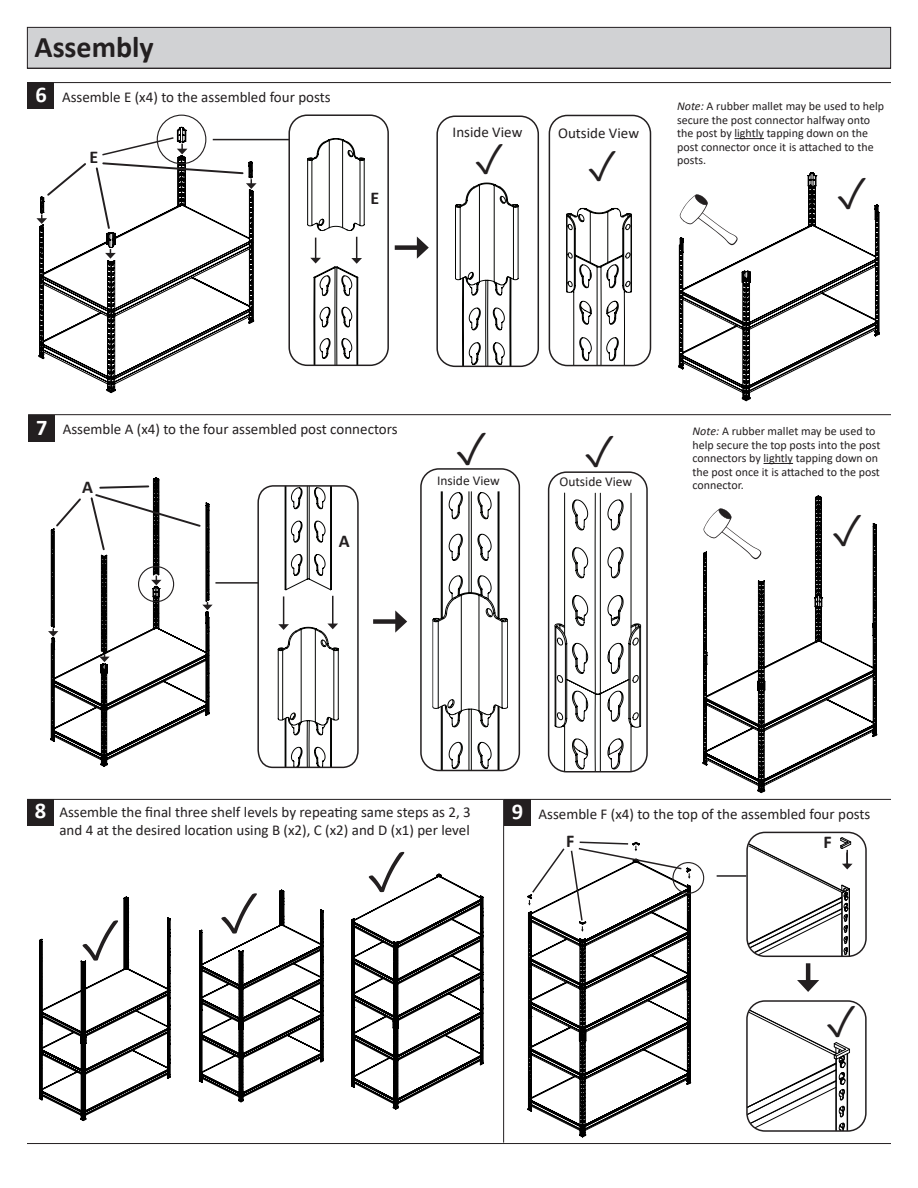
<style>
.page{position:relative;width:918px;height:1188px;background:#fff}
.page>*{position:absolute;margin:0;border:0;box-sizing:border-box;transform-origin:0 0}
.Subhead{font:700 30px "Calibri";color:#231f20}
.t1{font:700 22.5px "Calibri";color:#fff}
.t2{font:700 18px "Calibri";color:#231f20}
.copy{font:15px/18px "Calibri";color:#231f20}
.t3{font:13.5px "Calibri";color:#231f20}
.copy-2{font:12px/13.5px "Calibri";color:#231f20}
.s1{font-style:italic}
</style>
<div class="page">
<hr style="left:27px;top:1143px;width:864px;height:1px;background:#231f20">
<hr style="left:27px;top:82px;width:864px;height:1px;background:#231f20">
<div style="left:27px;top:27px;width:864px;height:41px;background:#d1d2d4"></div>
<div style="left:27px;top:27px;width:864px;height:42px;border:1px solid #231f20"></div>
<hr style="left:27px;top:68px;width:864px;height:1px;background:#231f20">
<svg style="left:38px;top:127px;width:216px;height:266px"></svg>
<svg style="left:45px;top:161px;width:43px;height:37px"></svg>
<svg style="left:105px;top:249px;width:11px;height:10px"></svg>
<svg style="left:36px;top:214px;width:11px;height:10px"></svg>
<svg style="left:678px;top:172px;width:202px;height:229px"></svg>
<svg style="left:94px;top:136px;width:163px;height:94px"></svg>
<div style="left:395px;top:245px;width:26px;height:5px;background:#231f20"></div>
<svg style="left:417px;top:237px;width:12px;height:22px"></svg>
<hr style="left:213px;top:139px;width:76px;height:1px;background:#231f20">
<div style="left:27px;top:83px;width:27px;height:26px;background:#231f20"></div>
<svg style="left:50px;top:477px;width:160px;height:290px"></svg>
<svg style="left:54px;top:497px;width:29px;height:31px"></svg>
<svg style="left:89px;top:484px;width:113px;height:68px"></svg>
<svg style="left:702px;top:496px;width:175px;height:297px"></svg>
<div style="left:28px;top:415px;width:27px;height:27px;background:#231f20"></div>
<hr style="left:28px;top:414px;width:863px;height:1px;background:#231f20">
<div style="left:27px;top:799px;width:27px;height:26px;background:#231f20"></div>
<hr style="left:27px;top:799px;width:864px;height:1px;background:#231f20">
<svg style="left:528px;top:932px;width:163px;height:205px"></svg>
<hr style="left:503px;top:800px;width:1px;height:343px;background:#231f20">
<div style="left:672px;top:862px;width:32px;height:32px;border:1px solid #231f20;border-radius:50%"></div>
<div style="left:504px;top:800px;width:27px;height:26px;background:#231f20"></div>
<div style="left:746px;top:832px;width:121px;height:125px;border:2px solid #231f20;border-radius:18px"></div>
<hr style="left:717px;top:875px;width:29px;height:2px;background:#231f20">
<svg style="left:747px;top:837px;width:106px;height:119px"></svg>
<div style="left:288px;top:114px;width:101px;height:252px;border:2px solid #231f20;border-radius:18px"></div>
<svg style="left:455px;top:183px;width:63px;height:181px"></svg>
<div style="left:436px;top:116px;width:103px;height:251px;border:2px solid #231f20;border-radius:18px"></div>
<svg style="left:566px;top:208px;width:66px;height:155px"></svg>
<div style="left:549px;top:115px;width:102px;height:251px;border:2px solid #231f20;border-radius:18px"></div>
<svg style="left:307px;top:138px;width:57px;height:227px"></svg>
<svg style="left:432px;top:491px;width:76px;height:277px"></svg>
<div style="left:420px;top:468px;width:100px;height:303px;border:2px solid #231f20;border-radius:18px"></div>
<svg style="left:257px;top:485px;width:102px;height:284px"></svg>
<svg style="left:554px;top:492px;width:87px;height:280px"></svg>
<div style="left:548px;top:471px;width:100px;height:301px;border:2px solid #231f20;border-radius:18px"></div>
<hr style="left:215px;top:582px;width:44px;height:2px;background:#231f20">
<div style="left:373px;top:619px;width:26px;height:5px;background:#231f20"></div>
<svg style="left:395px;top:610px;width:12px;height:23px"></svg>
<svg style="left:528px;top:841px;width:163px;height:91px"></svg>
<div style="left:746px;top:1000px;width:121px;height:132px;border:2px solid #231f20;border-radius:18px"></div>
<hr style="left:806px;top:963px;width:4px;height:21px;background:#231f20">
<svg style="left:797px;top:980px;width:22px;height:12px"></svg>
<svg style="left:151px;top:576px;width:10px;height:9px"></svg>
<div style="left:138px;top:566px;width:36px;height:36px;border:1px solid #231f20;border-radius:50%"></div>
<div style="left:157px;top:115px;width:49px;height:49px;border:1px solid #231f20;border-radius:50%"></div>
<svg style="left:202px;top:602px;width:11px;height:8px"></svg>
<svg style="left:99px;top:654px;width:11px;height:8px"></svg>
<svg style="left:48px;top:629px;width:10px;height:8px"></svg>
<svg style="left:680px;top:194px;width:58px;height:51px"></svg>
<hr style="left:734px;top:138px;width:30px;height:1px;background:#231f20">
<svg style="left:764px;top:463px;width:29px;height:1px"></svg>
<svg style="left:704px;top:508px;width:58px;height:51px"></svg>
<svg style="left:351px;top:873px;width:133px;height:237px"></svg>
<svg style="left:199px;top:890px;width:125px;height:212px"></svg>
<svg style="left:39px;top:897px;width:132px;height:224px"></svg>
<svg style="left:747px;top:1005px;width:108px;height:127px"></svg>
<svg style="left:838px;top:177px;width:28px;height:32px"></svg>
<svg style="left:833px;top:515px;width:28px;height:31px"></svg>
<p class="Subhead" style="left:34px;top:26px;width:121px">Assembly</p>
<p class="t1" style="left:35px;top:79px;width:13px">6</p>
<p class="copy" style="left:62px;top:87px;width:270px">Assemble E (x4) to the assembled four posts</p>
<p class="t2" style="left:89px;top:144px;width:10px">E</p>
<p class="t2" style="left:371px;top:185px;width:10px">E</p>
<p class="copy" style="left:453px;top:123px;width:71px">Inside View</p>
<p class="copy" style="left:558px;top:123px;width:82px">Outside View</p>
<p class="copy-2" style="left:677px;top:99px;width:209px"><span class="s1">Note:</span> A rubber mallet may be used to help secure the post connector halfway onto the post by lightly tapping down on the post connector once it is attached to the posts.</p>
<p class="t1" style="left:36px;top:411px;width:13px">7</p>
<p class="copy" style="left:63px;top:420px;width:336px">Assemble A (x4) to the four assembled post connectors</p>
<p class="t2" style="left:82px;top:475px;width:12px">A</p>
<p class="t2" style="left:339px;top:529px;width:12px">A</p>
<p class="t3" style="left:437px;top:471px;width:64px">Inside View</p>
<p class="t3" style="left:559px;top:472px;width:74px">Outside View</p>
<p class="copy-2" style="left:693px;top:424px;width:189px"><span class="s1">Note:</span> A rubber mallet may be used to help secure the top posts into the post connectors by lightly tapping down on the post once it is attached to the post connector.</p>
<p class="t1" style="left:35px;top:795px;width:13px">8</p>
<p class="copy" style="left:59px;top:802px;width:413px">Assemble the final three shelf levels by repeating same steps as 2, 3 and 4 at the desired location using B (x2), C (x2) and D (x1) per level</p>
<p class="t1" style="left:512px;top:796px;width:13px">9</p>
<p class="copy" style="left:538px;top:804px;width:334px">Assemble F (x4) to the top of the assembled four posts</p>
<p class="t2" style="left:566px;top:828px;width:10px">F</p>
<p class="t2" style="left:824px;top:830px;width:10px">F</p>
</div>
